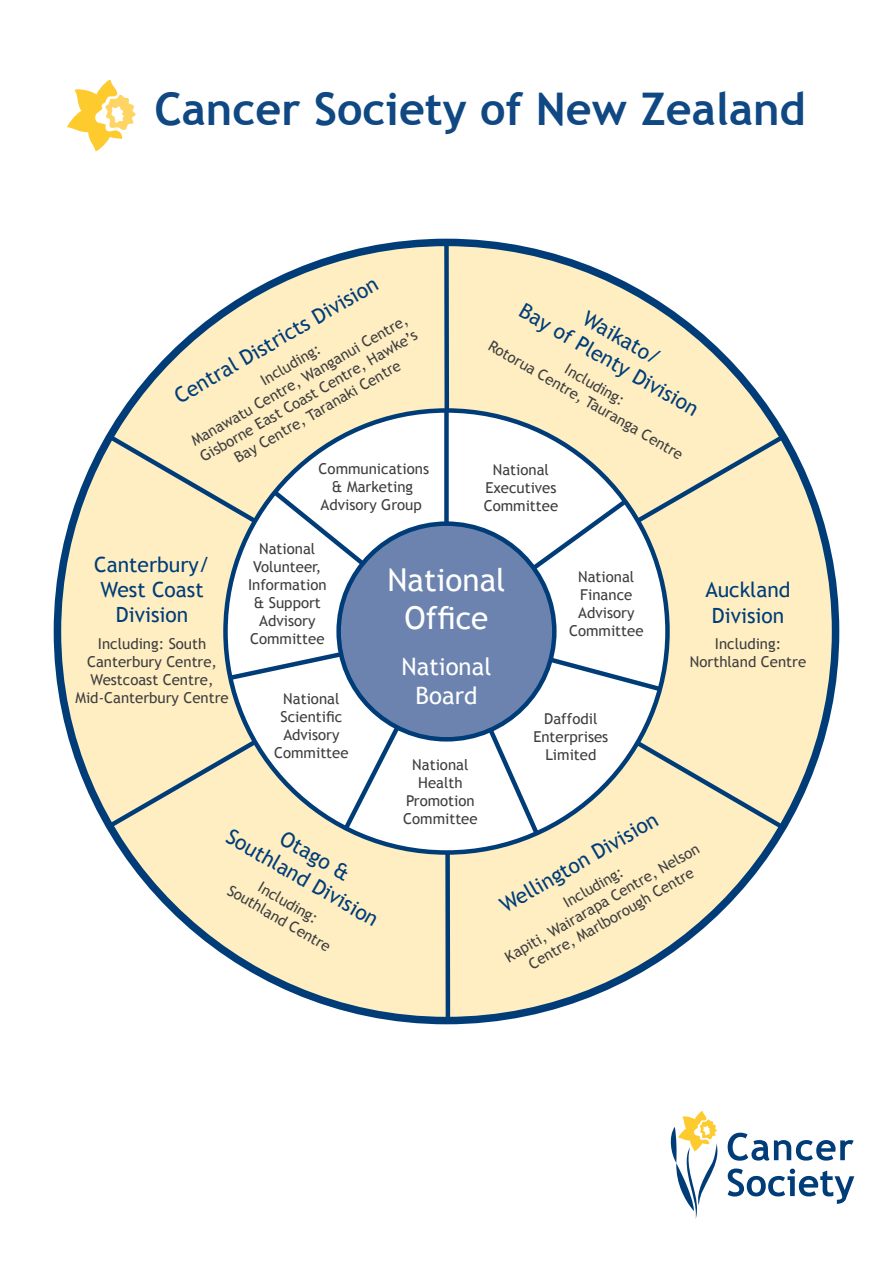
<style>
.page{position:relative;width:893px;height:1263px;background:#fff}
.page>*{position:absolute;margin:0;border:0;box-sizing:border-box;transform-origin:0 0}
.t1{font:700 45px "Trebuchet MS";color:#0f4882}
.t2{font:31.5px/37.8px "Trebuchet MS";color:#fff;text-align:center}
.t3{font:24px/28.8px "Trebuchet MS";color:#fff;text-align:center}
.t4{font:21px/25.2px "Trebuchet MS";color:#003d78;text-align:center}
.t5{font:15px/18px "Trebuchet MS";color:#3e3e3f;text-align:center}
</style>
<div class="page">
<div style="left:57px;top:242px;width:778px;height:778px;background:#feeec2;border-radius:50%"></div>
<svg style="left:102px;top:432px;width:685px;height:401px"></svg>
<svg style="left:225px;top:239px;width:440px;height:786px"></svg>
<div style="left:339px;top:524px;width:215px;height:215px;background:#6c83af;border-radius:50%"></div>
<svg style="left:670px;top:1111px;width:48px;height:108px"></svg>
<svg style="left:728px;top:1168px;width:126px;height:36px"></svg>
<svg style="left:728px;top:1133px;width:126px;height:28px"></svg>
<svg style="left:67px;top:79px;width:69px;height:73px"></svg>
<h1 class="t1" style="left:154px;top:81px;width:653px">Cancer Society of New Zealand</h1>
<h3 class="t4" style="left:170px;top:387px;width:233px;rotate:-30deg">Central Districts Division</h3>
<p class="t5" style="left:179px;top:419px;width:250px;rotate:-30deg">Including:<br>Manawatu Centre, Wanganui Centre,<br>Gisborne East Coast Centre, Hawke’s<br>Bay Centre, Taranaki Centre</p>
<p class="t5" style="left:319px;top:460px;width:112px">Communications &amp; Marketing<br>Advisory Group</p>
<h3 class="t4" style="left:540px;top:276px;width:205px;rotate:30deg">Waikato/<br>Bay of Plenty Division</h3>
<p class="t5" style="left:503px;top:321px;width:223px;rotate:30deg">Including:<br>Rotorua Centre, Tauranga Centre</p>
<p class="t5" style="left:484px;top:461px;width:76px">National<br>Executives<br>Committee</p>
<h3 class="t4" style="left:94px;top:552px;width:117px">Canterbury/<br>West Coast<br>Division</h3>
<p class="t5" style="left:75px;top:635px;width:155px">Including: South<br>Canterbury Centre,<br>Westcoast Centre,<br>Mid-Canterbury Centre</p>
<p class="t5" style="left:248px;top:540px;width:80px">National<br>Volunteer,<br>Information &amp; Support<br>Advisory<br>Committee</p>
<p class="t5" style="left:274px;top:690px;width:76px">National<br>Scientific<br>Advisory<br>Committee</p>
<h3 class="t4" style="left:234px;top:824px;width:173px;rotate:30deg">Southland Division</h3>
<h3 class="t4" style="left:288px;top:826px;width:78px;rotate:30deg">Otago &amp;</h3>
<p class="t5" style="left:233px;top:881px;width:118px;rotate:30deg">Southland Centre</p>
<p class="t5" style="left:264px;top:878px;width:68px;rotate:30deg">Including:</p>
<h2 class="t2" style="left:387px;top:562px;width:120px">National<br>Office</h2>
<h3 class="t3" style="left:401px;top:652px;width:91px">National<br>Board</h3>
<p class="t5" style="left:569px;top:568px;width:76px">National<br>Finance<br>Advisory<br>Committee</p>
<h3 class="t4" style="left:705px;top:578px;width:87px">Auckland<br>Division</h3>
<p class="t5" style="left:690px;top:635px;width:118px">Including:<br>Northland Centre</p>
<p class="t5" style="left:403px;top:756px;width:76px">National<br>Health<br>Promotion<br>Committee</p>
<p class="t5" style="left:533px;top:710px;width:76px">Daffodil<br>Enterprises<br>Limited</p>
<h3 class="t4" style="left:495px;top:896px;width:180px;rotate:-30deg">Wellington Division</h3>
<p class="t5" style="left:493px;top:935px;width:223px;rotate:-30deg">Including:<br>Kapiti, Wairarapa Centre, Nelson<br>Centre, Marlborough Centre</p>
</div>
